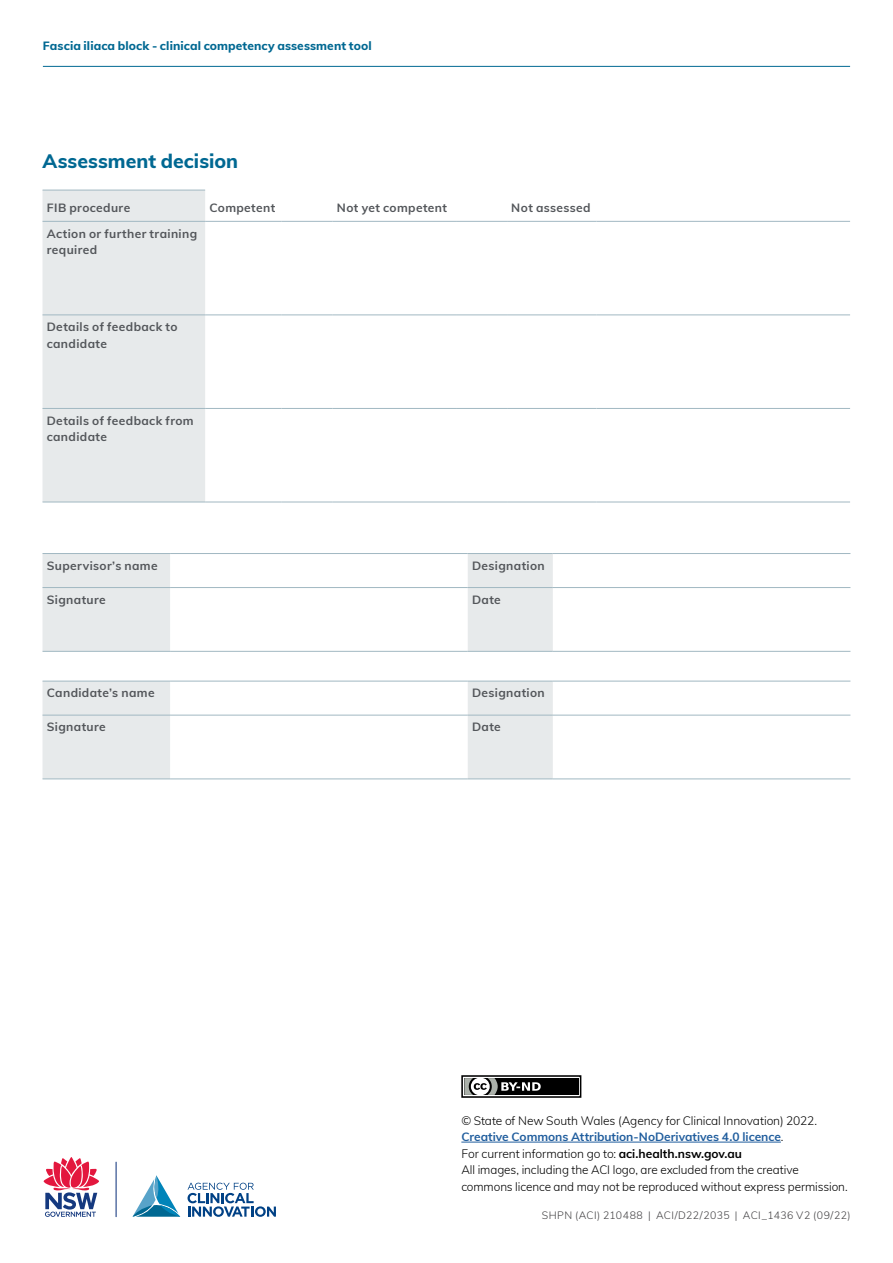
<style>
.page{position:relative;width:893px;height:1263px;background:#fff}
.page>*{position:absolute;margin:0;border:0;box-sizing:border-box;transform-origin:0 0}
.t1{font:800 19.5px "Muli";color:#006892}
.t2{font:300 12px/16.5px "Muli";letter-spacing:-.005em;color:#000}
.t3{font:700 12px/16.5px "Muli";letter-spacing:.03em;color:#53565a}
.t4{font:800 12px "Muli";letter-spacing:.01em;color:#006892}
.t5{font:300 10.5px "Muli";letter-spacing:.04em;color:#414042}
.s1{font-weight:700;color:#215e9e}
.s2{font-weight:700}
</style>
<div class="page">
<hr style="left:116px;top:1162px;width:1px;height:55px;background:#15397f">
<svg style="left:43px;top:1157px;width:56px;height:60px"></svg>
<svg style="left:132px;top:1175px;width:144px;height:42px"></svg>
<hr style="left:461px;top:1142px;width:320px;height:1px;background:#215e9e">
<div style="left:461px;top:1075px;width:120px;height:23px;border:2px solid #000"></div>
<div style="left:464px;top:1078px;width:114px;height:17px;background:#000"></div>
<svg style="left:461px;top:1075px;width:80px;height:23px"></svg>
<hr style="left:43px;top:66px;width:807px;height:1px;background:#006892">
<div style="left:43px;top:191px;width:162px;height:311px;background:#e7eaeb"></div>
<hr style="left:43px;top:314px;width:162px;height:1px;background:#a1b8c2">
<hr style="left:43px;top:408px;width:162px;height:1px;background:#a1b8c2">
<hr style="left:43px;top:502px;width:162px;height:1px;background:#a1b8c2">
<hr style="left:43px;top:221px;width:162px;height:1px;background:#a1b8c2">
<hr style="left:43px;top:190px;width:162px;height:1px;background:#a1b8c2">
<hr style="left:205px;top:221px;width:77px;height:1px;background:#a1b8c2">
<hr style="left:282px;top:221px;width:51px;height:1px;background:#a1b8c2">
<hr style="left:333px;top:221px;width:123px;height:1px;background:#a1b8c2">
<hr style="left:456px;top:221px;width:51px;height:1px;background:#a1b8c2">
<hr style="left:507px;top:221px;width:89px;height:1px;background:#a1b8c2">
<hr style="left:596px;top:221px;width:254px;height:1px;background:#a1b8c2">
<hr style="left:205px;top:314px;width:77px;height:1px;background:#a1b8c2">
<hr style="left:282px;top:314px;width:51px;height:1px;background:#a1b8c2">
<hr style="left:333px;top:314px;width:123px;height:1px;background:#a1b8c2">
<hr style="left:456px;top:314px;width:51px;height:1px;background:#a1b8c2">
<hr style="left:507px;top:314px;width:89px;height:1px;background:#a1b8c2">
<hr style="left:596px;top:314px;width:254px;height:1px;background:#a1b8c2">
<hr style="left:205px;top:408px;width:77px;height:1px;background:#a1b8c2">
<hr style="left:282px;top:408px;width:51px;height:1px;background:#a1b8c2">
<hr style="left:333px;top:408px;width:123px;height:1px;background:#a1b8c2">
<hr style="left:456px;top:408px;width:51px;height:1px;background:#a1b8c2">
<hr style="left:507px;top:408px;width:89px;height:1px;background:#a1b8c2">
<hr style="left:596px;top:408px;width:254px;height:1px;background:#a1b8c2">
<hr style="left:205px;top:502px;width:77px;height:1px;background:#a1b8c2">
<hr style="left:282px;top:502px;width:51px;height:1px;background:#a1b8c2">
<hr style="left:333px;top:502px;width:123px;height:1px;background:#a1b8c2">
<hr style="left:456px;top:502px;width:51px;height:1px;background:#a1b8c2">
<hr style="left:507px;top:502px;width:89px;height:1px;background:#a1b8c2">
<hr style="left:596px;top:502px;width:254px;height:1px;background:#a1b8c2">
<svg style="left:43px;top:554px;width:510px;height:224px"></svg>
<hr style="left:170px;top:553px;width:298px;height:1px;background:#a1b8c2">
<hr style="left:553px;top:553px;width:297px;height:1px;background:#a1b8c2">
<hr style="left:170px;top:587px;width:298px;height:1px;background:#a1b8c2">
<hr style="left:553px;top:587px;width:297px;height:1px;background:#a1b8c2">
<hr style="left:170px;top:715px;width:298px;height:1px;background:#a1b8c2">
<hr style="left:553px;top:715px;width:297px;height:1px;background:#a1b8c2">
<hr style="left:170px;top:778px;width:298px;height:1px;background:#a1b8c2">
<hr style="left:553px;top:778px;width:297px;height:1px;background:#a1b8c2">
<hr style="left:43px;top:553px;width:127px;height:1px;background:#a1b8c2">
<hr style="left:43px;top:587px;width:127px;height:1px;background:#a1b8c2">
<hr style="left:43px;top:715px;width:127px;height:1px;background:#a1b8c2">
<hr style="left:43px;top:778px;width:127px;height:1px;background:#a1b8c2">
<hr style="left:468px;top:553px;width:85px;height:1px;background:#a1b8c2">
<hr style="left:468px;top:587px;width:85px;height:1px;background:#a1b8c2">
<hr style="left:468px;top:715px;width:85px;height:1px;background:#a1b8c2">
<hr style="left:468px;top:778px;width:85px;height:1px;background:#a1b8c2">
<hr style="left:43px;top:651px;width:127px;height:1px;background:#a1b8c2">
<hr style="left:170px;top:651px;width:298px;height:1px;background:#a1b8c2">
<hr style="left:468px;top:651px;width:85px;height:1px;background:#a1b8c2">
<hr style="left:553px;top:651px;width:297px;height:1px;background:#a1b8c2">
<hr style="left:43px;top:681px;width:127px;height:1px;background:#a1b8c2">
<hr style="left:170px;top:681px;width:298px;height:1px;background:#a1b8c2">
<hr style="left:468px;top:681px;width:85px;height:1px;background:#a1b8c2">
<hr style="left:553px;top:681px;width:297px;height:1px;background:#a1b8c2">
<p class="t4" style="left:43px;top:37px;width:330px">Fascia iliaca block - clinical competency assessment tool</p>
<h1 class="t1" style="left:43px;top:147px;width:197px">Assessment decision</h1>
<p class="t3" style="left:47px;top:199px;width:85px">FIB procedure</p>
<p class="t3" style="left:209px;top:199px;width:67px">Competent</p>
<p class="t3" style="left:337px;top:199px;width:112px">Not yet competent</p>
<p class="t3" style="left:511px;top:199px;width:81px">Not assessed</p>
<p class="t3" style="left:47px;top:224px;width:152px">Action or further training required</p>
<p class="t3" style="left:47px;top:318px;width:132px">Details of feedback to candidate</p>
<p class="t3" style="left:47px;top:412px;width:148px">Details of feedback from candidate</p>
<p class="t3" style="left:47px;top:557px;width:112px">Supervisor’s name</p>
<p class="t3" style="left:472px;top:557px;width:74px">Designation</p>
<p class="t3" style="left:47px;top:591px;width:61px">Signature</p>
<p class="t3" style="left:472px;top:591px;width:30px">Date</p>
<p class="t3" style="left:47px;top:684px;width:109px">Candidate’s name</p>
<p class="t3" style="left:472px;top:684px;width:74px">Designation</p>
<p class="t3" style="left:47px;top:718px;width:61px">Signature</p>
<p class="t3" style="left:472px;top:718px;width:30px">Date</p>
<p class="t2" style="left:461px;top:1111px;width:388px">© State of New South Wales (Agency for Clinical Innovation) 2022.<br><span class="s1">Creative Commons Attribution-NoDerivatives 4.0 licence</span>.<br>For current information go to: <span class="s2">aci.health.nsw.gov.au<br></span>All images, including the ACI logo, are excluded from the creative commons licence and may not be reproduced without express permission.</p>
<p class="t5" style="left:542px;top:1208px;width:310px">SHPN (ACI) 210488 | ACI/D22/2035 | ACI_1436 V2 (09/22)</p>
</div>
